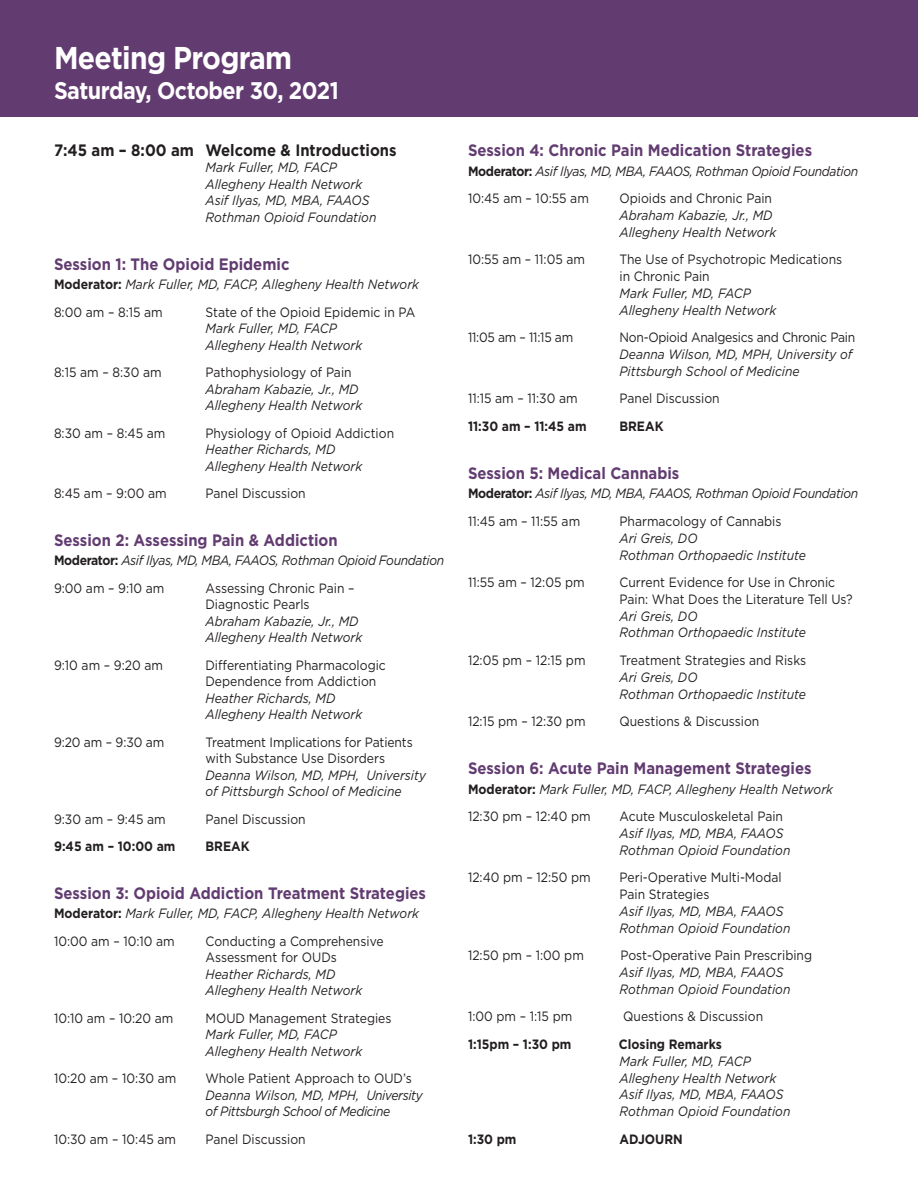
<style>
.page{position:relative;width:918px;height:1188px;background:#fff}
.page>*{position:absolute;margin:0;border:0;box-sizing:border-box;transform-origin:0 0}
.t1{font:700 31.5px "Gotham";letter-spacing:-.025em;color:#fff;scale:.9 1}
.t2{font:700 24px "Gotham";letter-spacing:-.025em;color:#fff;scale:.9 1}
.Body_Copy{font:700 16.5px "Gotham";color:#623c71;scale:.9 1}
.Body_Copy-2{font:700 16.5px "Gotham";color:#231f20;scale:.9 1}
.Body_Copy-3{font:italic 13.5px/16.8px "Gotham";color:#231f20;scale:.9 1}
.Body_Copy-4{font:13.5px/16.5px "Gotham";color:#231f20;scale:.9 1}
.Body_Copy-5{font:italic 13.5px/16.5px "Gotham";letter-spacing:-.03em;color:#231f20;scale:.9 1}
.Body_Copy-6{font:700 13.5px "Gotham";color:#231f20;scale:.9 1}
.Body_Copy-7{font:13.5px "Gotham";letter-spacing:-.02em;color:#231f20;scale:.9 1}
.s1{font-weight:700;font-style:normal}
.s2{font-style:normal}
.s3{font-style:italic}
</style>
<div class="page">
<div style="left:0;top:0;width:918px;height:117px;background:#623c71"></div>
<p class="t1" style="left:54px;top:37px;width:266px">Meeting Program</p>
<p class="t2" style="left:54px;top:74px;width:318px">Saturday, October 30, 2021</p>
<p class="Body_Copy-2" style="left:54px;top:139px;width:382px">7:45 am – 8:00 am Welcome &amp; Introductions</p>
<p class="Body_Copy-3" style="left:205px;top:159px;width:191px">Mark Fuller, MD, FACP<br>Allegheny Health Network<br>Asif Ilyas, MD, MBA, FAAOS<br>Rothman Opioid Foundation</p>
<p class="Body_Copy" style="left:54px;top:253px;width:263px">Session 1: The Opioid Epidemic</p>
<p class="Body_Copy-3" style="left:54px;top:276px;width:407px"><span class="s1">Moderator:</span> Mark Fuller, MD, FACP, Allegheny Health Network</p>
<p class="Body_Copy-4" style="left:54px;top:303px;width:122px">8:00 am – 8:15 am</p>
<p class="Body_Copy-3" style="left:205px;top:303px;width:235px"><span class="s2">State of the Opioid Epidemic in PA<br></span>Mark Fuller, MD, FACP<br>Allegheny Health Network</p>
<p class="Body_Copy-4" style="left:54px;top:364px;width:121px">8:15 am – 8:30 am</p>
<p class="Body_Copy-3" style="left:205px;top:364px;width:176px"><span class="s2">Pathophysiology of Pain<br></span>Abraham Kabazie, Jr., MD<br>Allegheny Health Network</p>
<p class="Body_Copy-4" style="left:54px;top:424px;width:125px">8:30 am – 8:45 am</p>
<p class="Body_Copy-3" style="left:205px;top:424px;width:211px"><span class="s2">Physiology of Opioid Addiction<br></span>Heather Richards, MD<br>Allegheny Health Network</p>
<p class="Body_Copy-4" style="left:54px;top:485px;width:127px">8:45 am – 9:00 am</p>
<p class="Body_Copy-4" style="left:205px;top:485px;width:113px">Panel Discussion</p>
<p class="Body_Copy" style="left:54px;top:529px;width:317px">Session 2: Assessing Pain &amp; Addiction</p>
<p class="Body_Copy-5" style="left:54px;top:552px;width:435px"><span class="s1">Moderator:</span> Asif Ilyas, MD, MBA, FAAOS, Rothman Opioid Foundation</p>
<p class="Body_Copy-4" style="left:54px;top:579px;width:124px">9:00 am – 9:10 am</p>
<p class="Body_Copy-3" style="left:205px;top:579px;width:176px"><span class="s2">Assessing Chronic Pain –<br>Diagnostic Pearls<br></span>Abraham Kabazie, Jr., MD<br>Allegheny Health Network</p>
<p class="Body_Copy-4" style="left:54px;top:656px;width:123px">9:10 am – 9:20 am</p>
<p class="Body_Copy-4" style="left:205px;top:656px;width:202px">Differentiating Pharmacologic<br>Dependence from Addiction<br><span class="s3">Heather Richards, MD<br>Allegheny Health Network</span></p>
<p class="Body_Copy-4" style="left:54px;top:733px;width:124px">9:20 am – 9:30 am</p>
<p class="Body_Copy-3" style="left:205px;top:733px;width:247px"><span class="s2">Treatment Implications for Patients with Substance Use Disorders </span>Deanna Wilson, MD, MPH, University of Pittsburgh School of Medicine</p>
<p class="Body_Copy-4" style="left:54px;top:810px;width:126px">9:30 am – 9:45 am</p>
<p class="Body_Copy-4" style="left:205px;top:810px;width:113px">Panel Discussion</p>
<p class="Body_Copy-6" style="left:54px;top:837px;width:136px">9:45 am – 10:00 am</p>
<p class="Body_Copy-6" style="left:205px;top:837px;width:51px">BREAK</p>
<p class="Body_Copy" style="left:54px;top:882px;width:415px">Session 3: Opioid Addiction Treatment Strategies</p>
<p class="Body_Copy-3" style="left:54px;top:905px;width:407px"><span class="s1">Moderator:</span> Mark Fuller, MD, FACP, Allegheny Health Network</p>
<p class="Body_Copy-4" style="left:54px;top:932px;width:136px">10:00 am – 10:10 am</p>
<p class="Body_Copy-4" style="left:205px;top:932px;width:199px">Conducting a Comprehensive<br>Assessment for OUDs<br><span class="s3">Heather Richards, MD<br>Allegheny Health Network</span></p>
<p class="Body_Copy-4" style="left:54px;top:1009px;width:134px">10:10 am – 10:20 am</p>
<p class="Body_Copy-3" style="left:205px;top:1009px;width:208px"><span class="s2">MOUD Management Strategies<br></span>Mark Fuller, MD, FACP<br>Allegheny Health Network</p>
<p class="Body_Copy-4" style="left:54px;top:1070px;width:138px">10:20 am – 10:30 am</p>
<p class="Body_Copy-5" style="left:205px;top:1070px;width:243px"><span class="s2">Whole Patient Approach to OUD’s<br></span>Deanna Wilson, MD, MPH, University of Pittsburgh School of Medicine</p>
<p class="Body_Copy-4" style="left:54px;top:1130px;width:137px">10:30 am – 10:45 am</p>
<p class="Body_Copy-4" style="left:205px;top:1130px;width:113px">Panel Discussion</p>
<p class="Body_Copy" style="left:468px;top:139px;width:384px">Session 4: Chronic Pain Medication Strategies</p>
<p class="Body_Copy-5" style="left:468px;top:162px;width:435px"><span class="s1">Moderator:</span> Asif Ilyas, MD, MBA, FAAOS, Rothman Opioid Foundation</p>
<p class="Body_Copy-4" style="left:468px;top:190px;width:136px">10:45 am – 10:55 am</p>
<p class="Body_Copy-3" style="left:619px;top:190px;width:176px"><span class="s2">Opioids and Chronic Pain<br></span>Abraham Kabazie, Jr., MD<br>Allegheny Health Network</p>
<p class="Body_Copy-4" style="left:468px;top:251px;width:132px">10:55 am – 11:05 am</p>
<p class="Body_Copy-4" style="left:619px;top:251px;width:249px">The Use of Psychotropic Medications in Chronic Pain<br><span class="s3">Mark Fuller, MD, FACP<br>Allegheny Health Network</span></p>
<p class="Body_Copy-7" style="left:468px;top:329px;width:119px">11:05 am – 11:15 am</p>
<p class="Body_Copy-3" style="left:619px;top:329px;width:264px"><span class="s2">Non-Opioid Analgesics and Chronic Pain<br></span>Deanna Wilson, MD, MPH, University of<br>Pittsburgh School of Medicine</p>
<p class="Body_Copy-4" style="left:468px;top:390px;width:123px">11:15 am – 11:30 am</p>
<p class="Body_Copy-4" style="left:619px;top:390px;width:113px">Panel Discussion</p>
<p class="Body_Copy-6" style="left:468px;top:417px;width:133px">11:30 am – 11:45 am</p>
<p class="Body_Copy-6" style="left:619px;top:417px;width:51px">BREAK</p>
<p class="Body_Copy" style="left:468px;top:462px;width:236px">Session 5: Medical Cannabis</p>
<p class="Body_Copy-5" style="left:468px;top:485px;width:435px"><span class="s1">Moderator:</span> Asif Ilyas, MD, MBA, FAAOS, Rothman Opioid Foundation</p>
<p class="Body_Copy-4" style="left:468px;top:513px;width:126px">11:45 am – 11:55 am</p>
<p class="Body_Copy-3" style="left:619px;top:513px;width:209px"><span class="s2">Pharmacology of Cannabis<br></span>Ari Greis, DO<br>Rothman Orthopaedic Institute</p>
<p class="Body_Copy-4" style="left:468px;top:574px;width:131px">11:55 am – 12:05 pm</p>
<p class="Body_Copy-4" style="left:619px;top:574px;width:261px">Current Evidence for Use in Chronic<br>Pain: What Does the Literature Tell Us?<br><span class="s3">Ari Greis, DO<br>Rothman Orthopaedic Institute</span></p>
<p class="Body_Copy-4" style="left:468px;top:652px;width:132px">12:05 pm – 12:15 pm</p>
<p class="Body_Copy-3" style="left:619px;top:652px;width:209px"><span class="s2">Treatment Strategies and Risks<br></span>Ari Greis, DO<br>Rothman Orthopaedic Institute</p>
<p class="Body_Copy-4" style="left:468px;top:713px;width:132px">12:15 pm – 12:30 pm</p>
<p class="Body_Copy-4" style="left:619px;top:713px;width:157px">Questions &amp; Discussion</p>
<p class="Body_Copy" style="left:468px;top:757px;width:383px">Session 6: Acute Pain Management Strategies</p>
<p class="Body_Copy-3" style="left:468px;top:780px;width:407px"><span class="s1">Moderator:</span> Mark Fuller, MD, FACP, Allegheny Health Network</p>
<p class="Body_Copy-4" style="left:468px;top:808px;width:138px">12:30 pm – 12:40 pm</p>
<p class="Body_Copy-3" style="left:619px;top:808px;width:191px"><span class="s2">Acute Musculoskeletal Pain<br></span>Asif Ilyas, MD, MBA, FAAOS<br>Rothman Opioid Foundation</p>
<p class="Body_Copy-4" style="left:468px;top:869px;width:138px">12:40 pm – 12:50 pm</p>
<p class="Body_Copy-3" style="left:619px;top:869px;width:191px"><span class="s2">Peri-Operative Multi-Modal<br>Pain Strategies<br></span>Asif Ilyas, MD, MBA, FAAOS<br>Rothman Opioid Foundation</p>
<p class="Body_Copy-4" style="left:468px;top:947px;width:130px">12:50 pm – 1:00 pm</p>
<p class="Body_Copy-3" style="left:619px;top:947px;width:216px"><span class="s2">Post-Operative Pain Prescribing<br></span>Asif Ilyas, MD, MBA, FAAOS<br>Rothman Opioid Foundation</p>
<p class="Body_Copy-4" style="left:468px;top:1008px;width:117px">1:00 pm – 1:15 pm</p>
<p class="Body_Copy-4" style="left:623px;top:1008px;width:157px">Questions &amp; Discussion</p>
<p class="Body_Copy-6" style="left:468px;top:1035px;width:116px">1:15pm – 1:30 pm</p>
<p class="Body_Copy-3" style="left:619px;top:1036px;width:192px"><span class="s1">Closing Remarks<br></span>Mark Fuller, MD, FACP<br>Allegheny Health Network<br>Asif Ilyas, MD, MBA, FAAOS<br>Rothman Opioid Foundation</p>
<p class="Body_Copy-6" style="left:468px;top:1130px;width:55px">1:30 pm</p>
<p class="Body_Copy-6" style="left:619px;top:1130px;width:72px">ADJOURN</p>
</div>
